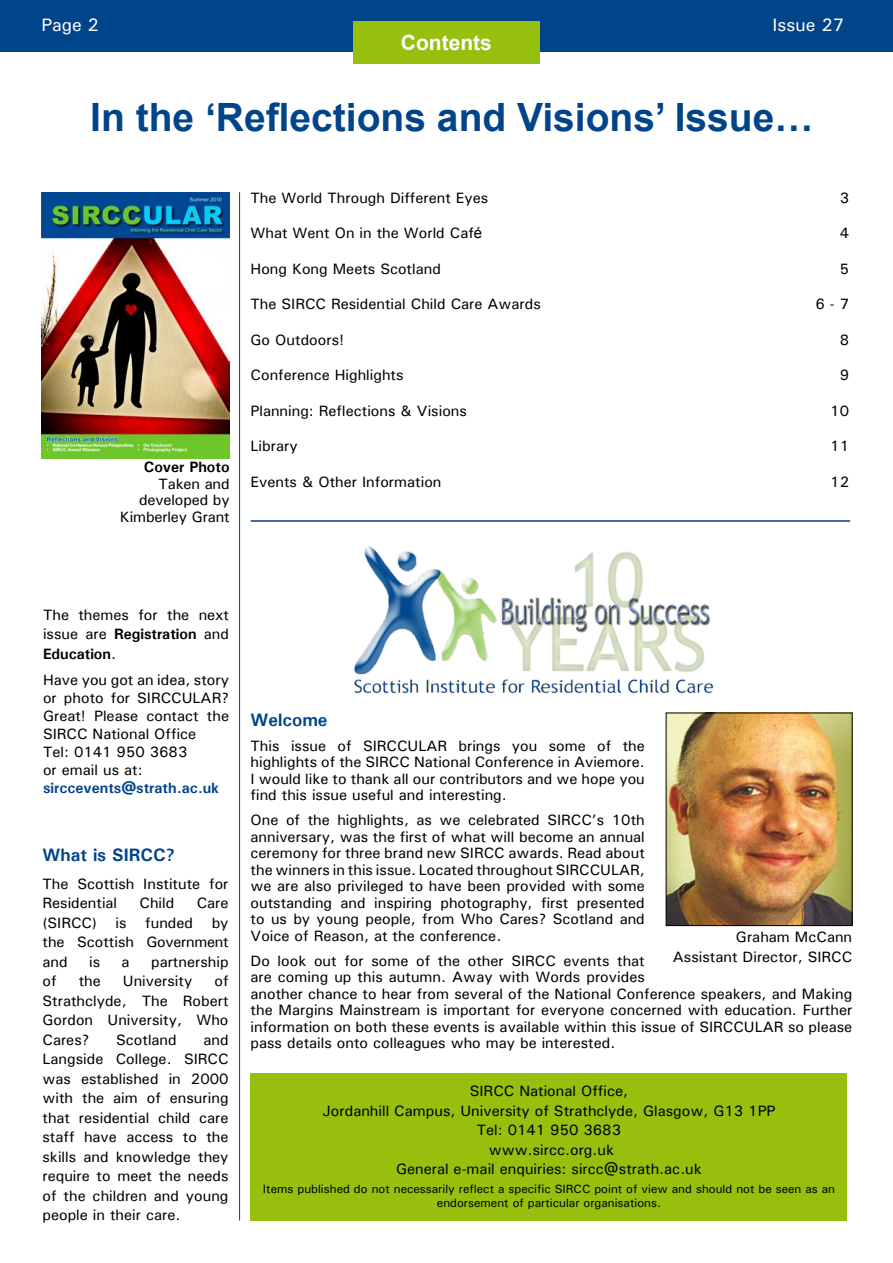
<style>
.page{position:relative;width:893px;height:1263px;background:#fff}
.page>*{position:absolute;margin:0;border:0;box-sizing:border-box;transform-origin:0 0}
.t1{font:700 39px "Arial";color:#004489}
.t2{font:700 21px "Arial";color:#fff}
.t3{font:700 18px "Univers";color:#004489}
.t4{font:500 18px "Univers";color:#fff}
.t5{font:500 15px/19.5px "Univers";color:#000;text-align:justify}
.t6{font:700 15px "Univers";color:#004489}
.t7{font:700 15px "Univers";color:#000}
.t8{font:500 12px/14.4px "Univers";color:#000;text-align:center}
.s1{font-family:"Arial";font-weight:400}
.s2{font-weight:700}
</style>
<div class="page">
<div style="left:0;top:0;width:893px;height:51px;background:#004489"></div>
<div style="left:353px;top:21px;width:186px;height:43px;background:#97bf0d"></div>
<div style="left:251px;top:1073px;width:596px;height:147px;background:#97bf0d"></div>
<hr style="left:239px;top:192px;width:1px;height:1028px;background:#004489">
<hr style="left:251px;top:520px;width:599px;height:2px;background:#004489">
<img style="left:668px;top:715px;width:182px;height:209px">
<div style="left:666px;top:713px;width:186px;height:213px;border:1px solid #000"></div>
<img style="left:353px;top:547px;width:361px;height:147px">
<img style="left:41px;top:192px;width:189px;height:266px">
<p class="t4" style="left:41px;top:13px;width:59px">Page 2</p>
<p class="t4" style="left:773px;top:13px;width:73px">Issue 27</p>
<h2 class="t2" style="left:401px;top:29px;width:92px">Contents</h2>
<h1 class="t1" style="left:90px;top:92px;width:725px">In the ‘Reflections and Visions’ Issue…</h1>
<p class="t7" style="left:144px;top:457px;width:87px">Cover Photo</p>
<p class="t5" style="left:120px;top:475px;width:111px;line-height:16.5px;text-align:right">Taken and developed by<br>Kimberley Grant</p>
<p class="t5" style="left:251px;top:187px;width:239px">The World Through Different Eyes</p>
<p class="t5" style="left:840px;top:187px;width:11px">3</p>
<p class="t5" style="left:251px;top:223px;width:233px">What Went On in the World Caf<span class="s1">é</span></p>
<p class="t5" style="left:840px;top:223px;width:11px">4</p>
<p class="t5" style="left:251px;top:258px;width:192px">Hong Kong Meets Scotland</p>
<p class="t5" style="left:840px;top:258px;width:11px">5</p>
<p class="t5" style="left:251px;top:294px;width:292px">The SIRCC Residential Child Care Awards</p>
<p class="t5" style="left:815px;top:294px;width:35px">6 - 7</p>
<p class="t5" style="left:251px;top:329px;width:95px">Go Outdoors!</p>
<p class="t5" style="left:840px;top:329px;width:11px">8</p>
<p class="t5" style="left:251px;top:365px;width:155px">Conference Highlights</p>
<p class="t5" style="left:840px;top:365px;width:11px">9</p>
<p class="t5" style="left:251px;top:400px;width:218px">Planning: Reflections &amp; Visions</p>
<p class="t5" style="left:830px;top:400px;width:20px">10</p>
<p class="t5" style="left:251px;top:436px;width:49px">Library</p>
<p class="t5" style="left:830px;top:436px;width:20px">11</p>
<p class="t5" style="left:251px;top:471px;width:192px">Events &amp; Other Information</p>
<p class="t5" style="left:830px;top:471px;width:20px">12</p>
<p class="t5" style="left:43px;top:605px;width:188px">The themes for the next issue are <span class="s2">Registration</span> and <span class="s2">Education</span>.</p>
<p class="t5" style="left:43px;top:671px;width:188px;line-height:18px;text-align:left">Have you got an idea, story or photo for SIRCCULAR?<br>Great! Please contact the<br>SIRCC National Office<br>Tel: 0141 950 3683<br>or email us at:</p>
<p class="t6" style="left:43px;top:779px;width:178px">sirccevents@strath.ac.uk</p>
<p class="t3" style="left:43px;top:843px;width:134px">What is SIRCC?</p>
<p class="t5" style="left:43px;top:873px;width:188px">The Scottish Institute for<br>Residential</p>
<p class="t5" style="left:43px;top:893px;width:188px;text-indent:154px">Care (SIRCC) is funded by the Scottish Government and</p>
<p class="t5" style="left:140px;top:893px;width:36px">Child</p>
<p class="t5" style="left:89px;top:951px;width:13px">is</p>
<p class="t5" style="left:122px;top:951px;width:10px">a</p>
<p class="t5" style="left:151px;top:951px;width:79px">partnership</p>
<p class="t5" style="left:43px;top:971px;width:16px">of</p>
<p class="t5" style="left:79px;top:971px;width:24px">the</p>
<p class="t5" style="left:123px;top:971px;width:71px">University</p>
<p class="t5" style="left:43px;top:971px;width:188px;text-indent:172px">of Strathclyde, The Robert Gordon University, Who Cares?</p>
<p class="t5" style="left:116px;top:1029px;width:62px">Scotland</p>
<p class="t5" style="left:43px;top:1029px;width:188px;text-indent:161px">and Langside College. SIRCC was established in 2000 with the aim of ensuring that residential child care staff have access to the skills and knowledge they require to meet the needs of the children and young people in their care.</p>
<p class="t3" style="left:251px;top:708px;width:79px">Welcome</p>
<p class="t5" style="left:251px;top:737px;width:396px;line-height:16.5px">This issue of SIRCCULAR brings you some of the highlights of the SIRCC National Conference in Aviemore.<br>I would like to thank all our contributors and we hope you find this issue useful and interesting.</p>
<p class="t5" style="left:251px;top:812px;width:396px;line-height:16.5px">One of the highlights, as we celebrated SIRCC’s 10th anniversary, was the first of what will become an annual ceremony for three brand new SIRCC awards. Read about the winners in this issue. Located throughout SIRCCULAR, we are also privileged to have been provided with some outstanding and inspiring photography, first presented to us by young people, from Who Cares? Scotland and Voice of Reason, at the conference.</p>
<p class="t5" style="left:251px;top:952px;width:603px;line-height:16.5px;text-align:left">Do look out for some of the other SIRCC events that<br>are coming up this autumn. Away with Words provides<br>another chance to hear from several of the National Conference speakers, and Making the Margins Mainstream is important for everyone concerned with education. Further information on both these events is available within this issue of SIRCCULAR so please pass details onto colleagues who may be interested.</p>
<p class="t5" style="left:673px;top:927px;width:181px;text-align:right">Graham McCann<br>Assistant Director, SIRCC</p>
<p class="t5" style="left:323px;top:1081px;width:454px;text-align:center">SIRCC National Office,<br>Jordanhill Campus, University of Strathclyde, Glasgow, G13 1PP Tel: 0141 950 3683<br>www.sircc.org.uk<br>General e-mail enquiries: sircc@strath.ac.uk</p>
<p class="t8" style="left:263px;top:1181px;width:574px">Items published do not necessarily reflect a specific SIRCC point of view and should not be seen as an endorsement of particular organisations.</p>
</div>
